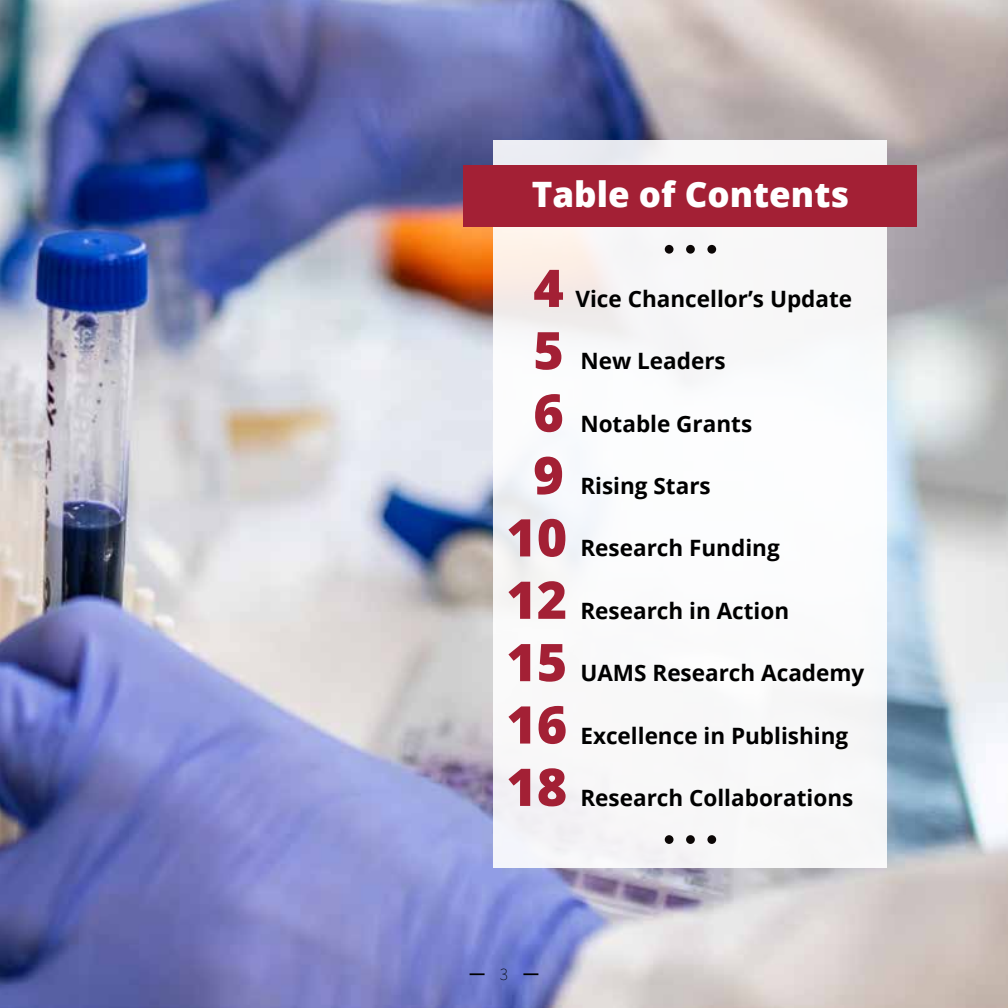
<style>
.page{position:relative;width:1008px;height:1008px;background:#fff}
.page>*{position:absolute;margin:0;border:0;box-sizing:border-box;transform-origin:0 0}
.t1{font:800 51.98px "Open Sans";color:#a32035}
.t2{font:800 35px "Open Sans";color:#fff}
.t3{font:700 22.57px "Open Sans";color:#000}
.t4{font:200 17.5px "Source Sans Pro";color:#000}
.s1{font-weight:800;font-size:51.98px;color:#a32035}
</style>
<div class="page">
<img style="left:0;top:0;width:1008px;height:1008px">
<div style="left:494px;top:140px;width:393px;height:728px;background:#f8f8f9"></div>
<div style="left:665px;top:245px;width:9px;height:9px;background:#0b0605;border-radius:50%"></div>
<div style="left:686px;top:245px;width:9px;height:9px;background:#0b0605;border-radius:50%"></div>
<div style="left:707px;top:245px;width:9px;height:9px;background:#0b0605;border-radius:50%"></div>
<div style="left:665px;top:835px;width:9px;height:9px;background:#0b0605;border-radius:50%"></div>
<div style="left:686px;top:835px;width:9px;height:9px;background:#0b0605;border-radius:50%"></div>
<div style="left:707px;top:835px;width:9px;height:9px;background:#0b0605;border-radius:50%"></div>
<div style="left:464px;top:165px;width:453px;height:61px;background:#a32035"></div>
<svg style="left:470px;top:973px;width:15px;height:2px"></svg>
<svg style="left:523px;top:973px;width:15px;height:2px"></svg>
<h2 class="t2" style="left:532px;top:180px;width:319px">Table of Contents</h2>
<p class="t3" style="left:533px;top:290px;width:320px"><span class="s1">4</span> Vice Chancellor’s Update</p>
<p class="t3" style="left:533px;top:352px;width:194px"><span class="s1">5</span> New Leaders</p>
<p class="t3" style="left:533px;top:414px;width:220px"><span class="s1">6</span> Notable Grants</p>
<p class="t3" style="left:533px;top:477px;width:179px"><span class="s1">9</span> Rising Stars</p>
<p class="t3" style="left:506px;top:539px;width:275px"><span class="s1">10</span> Research Funding</p>
<h1 class="t1" style="left:506px;top:579px;width:62px">12</h1>
<p class="t3" style="left:580px;top:602px;width:210px">Research in Action</p>
<h1 class="t1" style="left:506px;top:641px;width:62px">15</h1>
<h1 class="t1" style="left:506px;top:703px;width:62px">16</h1>
<h1 class="t1" style="left:506px;top:766px;width:62px">18</h1>
<p class="t3" style="left:580px;top:664px;width:286px">UAMS Research Academy</p>
<p class="t3" style="left:580px;top:726px;width:269px">Excellence in Publishing</p>
<p class="t3" style="left:580px;top:789px;width:274px">Research Collaborations</p>
<p class="t4" style="left:500px;top:964px;width:10px">3</p>
</div>
